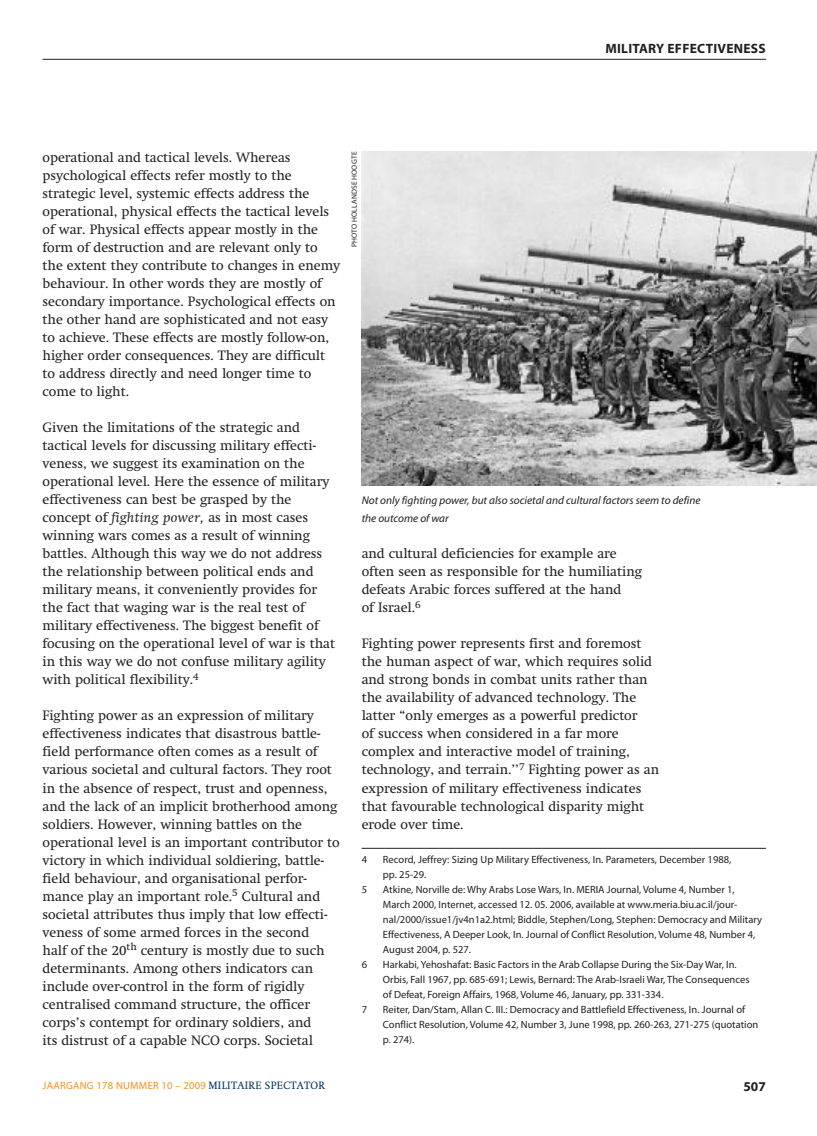
<style>
.page{position:relative;width:817px;height:1136px;background:#fff}
.page>*{position:absolute;margin:0;border:0;box-sizing:border-box;transform-origin:0 0}
.t1{font:13.5px/18px "Swift";color:#231f20}
.t2{font:700 13.5px "Myriad Pro";letter-spacing:.02em;color:#231f20}
.t3{font:italic 11.25px/18px "Myriad Pro";color:#231f20}
.t4{font:10.5px/15px "Myriad Pro";color:#231f20}
.t5{font:10.5px "Myriad Pro";letter-spacing:.025em;color:#f68f1e}
.t6{font:7.5px "Myriad Pro";letter-spacing:.02em;color:#231f20}
.s1{font-style:italic}
.s2{font-family:"Swift";color:#003562}
</style>
<div class="page">
<hr style="left:43px;top:59px;width:722px;height:1px;background:#231f20">
<hr style="left:361px;top:848px;width:404px;height:1px;background:#231f20">
<img style="left:361px;top:151px;width:455px;height:334px">
<p class="t2" style="left:605px;top:43px;width:162px">MILITARY EFFECTIVENESS</p>
<p class="t1" style="left:43px;top:150px;width:299px">operational and tactical levels. Whereas psychological effects refer mostly to the strategic level, systemic effects address the operational, physical effects the tactical levels of war. Physical effects appear mostly in the form of destruction and are relevant only to the extent they contribute to changes in enemy behaviour. In other words they are mostly of secondary importance. Psychological effects on the other hand are sophisticated and not easy to achieve. These effects are mostly follow-on, higher order consequences. They are difficult to address directly and need longer time to come to light.</p>
<p class="t1" style="left:43px;top:420px;width:294px">Given the limitations of the strategic and tactical levels for discussing military effecti&shy;veness, we suggest its examination on the operational level. Here the essence of military effectiveness can best be grasped by the concept of <span class="s1">fighting power,</span> as in most cases winning wars comes as a result of winning battles. Although this way we do not address the relationship between political ends and military means, it conveniently provides for the fact that waging war is the real test of military effectiveness. The biggest benefit of focusing on the operational level of war is that in this way we do not confuse military agility with political flexibility.<sup>4</sup></p>
<p class="t1" style="left:43px;top:708px;width:298px">Fighting power as an expression of military effectiveness indicates that disastrous battle&shy;field performance often comes as a result of various societal and cultural factors. They root in the absence of respect, trust and openness, and the lack of an implicit brotherhood among soldiers. However, winning battles on the operational level is an important contributor to victory in which individual soldiering, battle&shy;field behaviour, and organisational perfor&shy;mance play an important role.<sup>5</sup> Cultural and societal attributes thus imply that low effecti&shy;veness of some armed forces in the second<br>half of the 20<sup>th</sup> century is mostly due to such determinants. Among others indicators can include over-control in the form of rigidly centralised command structure, the officer corps’s contempt for ordinary soldiers, and<br>its distrust of a capable NCO corps. Societal</p>
<p class="t6" style="left:351px;top:247px;width:97px;rotate:-90deg">PHOTO HOLLANDSE HOOGTE</p>
<p class="t3" style="left:361px;top:492px;width:340px">Not only fighting power, but also societal and cultural factors seem to define the outcome of war</p>
<p class="t1" style="left:361px;top:546px;width:282px">and cultural deficiencies for example are often seen as responsible for the humiliating defeats Arabic forces suffered at the hand<br>of Israel.<sup>6</sup></p>
<p class="t1" style="left:361px;top:636px;width:299px">Fighting power represents first and foremost the human aspect of war, which requires solid and strong bonds in combat units rather than the availability of advanced technology. The latter “only emerges as a powerful predictor<br>of success when considered in a far more complex and interactive model of training, technology, and terrain.’’<sup>7</sup> Fighting power as an expression of military effectiveness indicates that favourable technological disparity might erode over time.</p>
<p class="t4" style="left:361px;top:852px;width:7px">4</p>
<p class="t4" style="left:383px;top:852px;width:350px">Record, Jeffrey: Sizing Up Military Effectiveness, In. Parameters, December 1988, pp. 25-29.</p>
<p class="t4" style="left:361px;top:882px;width:7px">5</p>
<p class="t4" style="left:383px;top:882px;width:380px">Atkine, Norville de: Why Arabs Lose Wars, In. MERIA Journal, Volume 4, Number 1, March 2000, Internet, accessed 12. 05. 2006, available at www.meria.biu.ac.il/jour&shy;nal/2000/issue1/jv4n1a2.html; Biddle, Stephen/Long, Stephen: Democracy and Military Effectiveness, A Deeper Look, In. Journal of Conflict Resolution, Volume 48, Number 4, August 2004, p. 527.</p>
<p class="t4" style="left:361px;top:957px;width:7px">6</p>
<p class="t4" style="left:383px;top:957px;width:368px">Harkabi, Yehoshafat: Basic Factors in the Arab Collapse During the Six-Day War, In.<br>Orbis, Fall 1967, pp. 685-691; Lewis, Bernard: The Arab-Israeli War, The Consequences of Defeat, Foreign Affairs, 1968, Volume 46, January, pp. 331-334.</p>
<p class="t4" style="left:361px;top:1002px;width:7px">7</p>
<p class="t4" style="left:383px;top:1002px;width:377px">Reiter, Dan/Stam, Allan C. III.: Democracy and Battlefield Effectiveness, In. Journal of<br>Conflict Resolution, Volume 42, Number 3, June 1998, pp. 260-263, 271-275 (quotation p. 274).</p>
<p class="t5" style="left:43px;top:1080px;width:284px">JAARGANG 178 NUMMER 10 – 2009 <span class="s2">MILITAIRE SPECTATOR</span></p>
<p class="t2" style="left:743px;top:1081px;width:24px">507</p>
</div>
